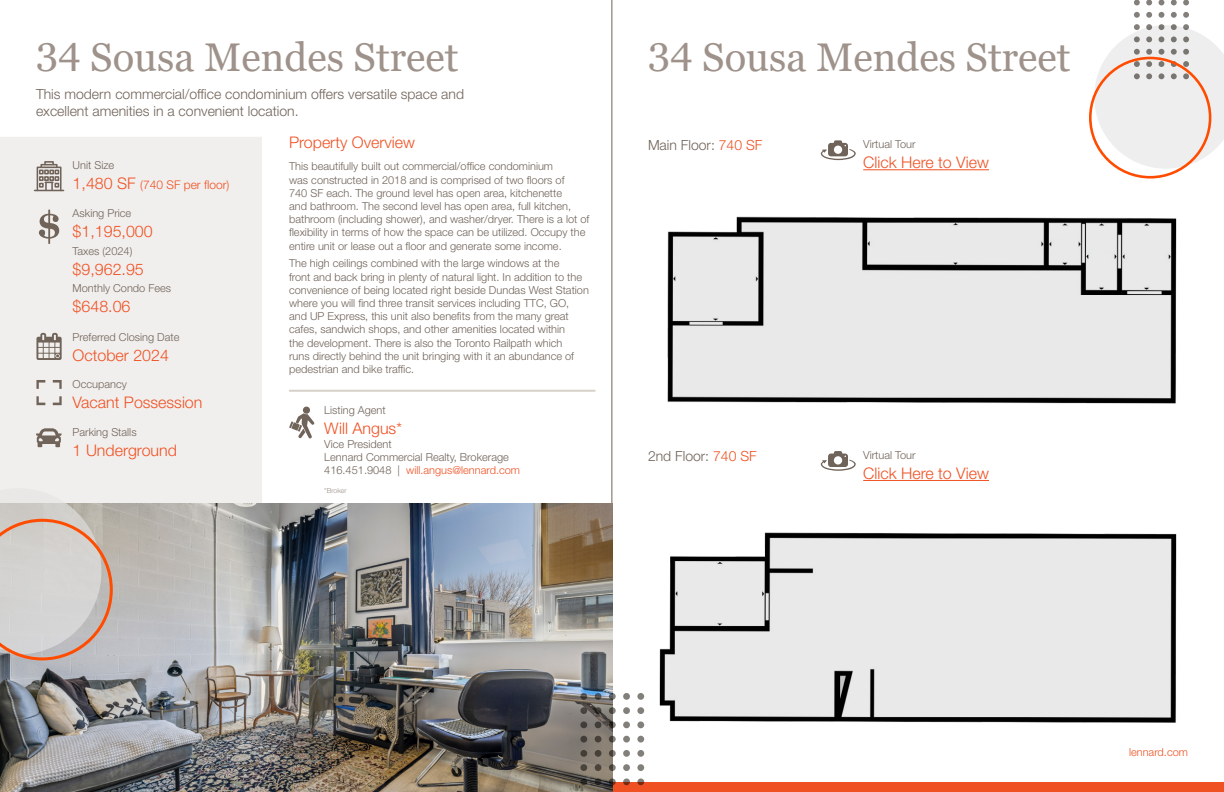
<style>
.page{position:relative;width:1224px;height:792px;background:#fff}
.page>*{position:absolute;margin:0;border:0;box-sizing:border-box;transform-origin:0 0}
.t1{font:40px "Georgia";color:#9e928a}
.t2{font:300 16px "Helvetica Neue LT Std";color:#f05123}
.t3{font:300 14px/16.8px "Helvetica Neue LT Std";color:#706359}
.t4{font:300 12px "Helvetica Neue LT Std";color:#f05123}
.t5{font:300 11px/13.2px "Helvetica Neue LT Std";color:#706359}
.t6{font:300 11px "Helvetica Neue LT Std";color:#f05123}
.t7{font:300 7px "Helvetica Neue LT Std";color:#9e928a}
.s1{font-size:16px}
.s2{color:#f05123}
</style>
<div class="page">
<div style="left:603px;top:782px;width:621px;height:10px;background:#f05123"></div>
<div style="left:0;top:137px;width:262px;height:366px;background:#f1efed"></div>
<hr style="left:612px;top:0;width:1px;height:792px;background:#706359">
<img style="left:0;top:503px;width:612px;height:289px">
<svg style="left:289px;top:407px;width:25px;height:31px"></svg>
<hr style="left:289px;top:390px;width:306px;height:2px;background:#d7d1ca">
<svg style="left:39px;top:210px;width:20px;height:34px"></svg>
<svg style="left:36px;top:333px;width:26px;height:27px"></svg>
<svg style="left:35px;top:170px;width:29px;height:21px"></svg>
<div style="left:37px;top:167px;width:25px;height:24px;border:2px solid #706359"></div>
<div style="left:40px;top:164px;width:18px;height:4px;border:2px solid #706359"></div>
<div style="left:44px;top:161px;width:10px;height:4px;border:2px solid #706359"></div>
<svg style="left:36px;top:380px;width:9px;height:9px"></svg>
<svg style="left:53px;top:380px;width:9px;height:9px"></svg>
<svg style="left:53px;top:396px;width:9px;height:9px"></svg>
<svg style="left:36px;top:396px;width:9px;height:9px"></svg>
<svg style="left:36px;top:428px;width:26px;height:19px"></svg>
<svg style="left:821px;top:140px;width:35px;height:20px"></svg>
<svg style="left:821px;top:451px;width:35px;height:20px"></svg>
<svg style="left:637px;top:693px;width:7px;height:7px"></svg>
<div style="left:623px;top:693px;width:7px;height:7px;background:#837f7b;border-radius:50%"></div>
<svg style="left:609px;top:693px;width:7px;height:7px"></svg>
<svg style="left:595px;top:693px;width:6px;height:7px"></svg>
<svg style="left:580px;top:693px;width:7px;height:7px"></svg>
<div style="left:637px;top:707px;width:7px;height:7px;background:#837f7b;border-radius:50%"></div>
<div style="left:623px;top:707px;width:7px;height:7px;background:#837f7b;border-radius:50%"></div>
<svg style="left:609px;top:707px;width:7px;height:7px"></svg>
<svg style="left:595px;top:707px;width:6px;height:7px"></svg>
<div style="left:580px;top:707px;width:7px;height:7px;background:#494540;border-radius:50%"></div>
<div style="left:637px;top:721px;width:7px;height:7px;background:#837f7b;border-radius:50%"></div>
<svg style="left:623px;top:721px;width:7px;height:7px"></svg>
<svg style="left:609px;top:721px;width:7px;height:7px"></svg>
<div style="left:595px;top:721px;width:6px;height:7px;background:#413d38;border-radius:50%"></div>
<div style="left:580px;top:721px;width:7px;height:7px;background:#413d39;border-radius:50%"></div>
<div style="left:637px;top:736px;width:7px;height:7px;background:#837f7b;border-radius:50%"></div>
<svg style="left:623px;top:736px;width:7px;height:7px"></svg>
<svg style="left:609px;top:736px;width:7px;height:7px"></svg>
<div style="left:595px;top:736px;width:6px;height:7px;background:#474039;border-radius:50%"></div>
<div style="left:580px;top:736px;width:7px;height:7px;background:#413c37;border-radius:50%"></div>
<div style="left:637px;top:750px;width:7px;height:7px;background:#837f7b;border-radius:50%"></div>
<div style="left:623px;top:750px;width:7px;height:7px;background:#837f7b;border-radius:50%"></div>
<svg style="left:609px;top:750px;width:7px;height:7px"></svg>
<div style="left:595px;top:750px;width:6px;height:7px;background:#484139;border-radius:50%"></div>
<div style="left:580px;top:750px;width:7px;height:7px;background:#433d37;border-radius:50%"></div>
<div style="left:637px;top:764px;width:7px;height:7px;background:#837f7b;border-radius:50%"></div>
<div style="left:623px;top:764px;width:7px;height:7px;background:#837f7b;border-radius:50%"></div>
<svg style="left:609px;top:764px;width:7px;height:7px"></svg>
<div style="left:595px;top:764px;width:6px;height:7px;background:#4c443b;border-radius:50%"></div>
<div style="left:580px;top:764px;width:7px;height:7px;background:#49433b;border-radius:50%"></div>
<svg style="left:637px;top:778px;width:7px;height:7px"></svg>
<svg style="left:623px;top:778px;width:7px;height:7px"></svg>
<svg style="left:609px;top:778px;width:7px;height:7px"></svg>
<svg style="left:595px;top:778px;width:6px;height:7px"></svg>
<svg style="left:580px;top:778px;width:7px;height:7px"></svg>
<svg style="left:0;top:488px;width:113px;height:172px"></svg>
<img style="left:667px;top:160px;width:516px;height:244px">
<svg style="left:672px;top:221px;width:500px;height:177px;fill:#e9e9e9"></svg>
<img style="left:659px;top:480px;width:518px;height:243px">
<svg style="left:663px;top:536px;width:509px;height:183px;fill:#e9e9e9"></svg>
<svg style="left:1094px;top:24px;width:130px;height:145px"></svg>
<svg style="left:1134px;top:12px;width:6px;height:6px"></svg>
<svg style="left:1146px;top:12px;width:6px;height:6px"></svg>
<svg style="left:1159px;top:12px;width:5px;height:6px"></svg>
<svg style="left:1171px;top:12px;width:6px;height:6px"></svg>
<svg style="left:1183px;top:12px;width:6px;height:6px"></svg>
<svg style="left:1134px;top:0;width:6px;height:5px"></svg>
<svg style="left:1146px;top:0;width:6px;height:5px"></svg>
<svg style="left:1159px;top:0;width:5px;height:5px"></svg>
<svg style="left:1171px;top:0;width:6px;height:5px"></svg>
<svg style="left:1183px;top:0;width:6px;height:5px"></svg>
<div style="left:1089px;top:57px;width:122px;height:122px;border:3px solid #ff4c00;border-radius:50%"></div>
<h1 class="t1" style="left:36px;top:33px;width:424px">34 Sousa Mendes Street</h1>
<p class="t3" style="left:36px;top:86px;width:430px">This modern commercial/office condominium offers versatile space and excellent amenities in a convenient location.</p>
<p class="t5" style="left:73px;top:158px;width:43px">Unit Size</p>
<p class="t4" style="left:73px;top:177px;width:158px"><span class="s1">1,480 SF</span> (740 SF per floor)</p>
<p class="t5" style="left:73px;top:207px;width:60px">Asking Price</p>
<h2 class="t2" style="left:73px;top:222px;width:82px">$1,195,000</h2>
<p class="t5" style="left:73px;top:244px;width:61px">Taxes (2024)</p>
<h2 class="t2" style="left:73px;top:260px;width:73px">$9,962.95</h2>
<p class="t5" style="left:73px;top:282px;width:100px">Monthly Condo Fees</p>
<h2 class="t2" style="left:73px;top:297px;width:59px">$648.06</h2>
<p class="t5" style="left:73px;top:330px;width:108px">Preferred Closing Date</p>
<h2 class="t2" style="left:73px;top:345px;width:98px">October 2024</h2>
<h2 class="t2" style="left:289px;top:133px;width:127px">Property Overview</h2>
<p class="t5" style="left:289px;top:160px;width:302px">This beautifully built out commercial/office condominium<br>was constructed in 2018 and is comprised of two floors of<br>740 SF each. The ground level has open area, kitchenette<br>and bathroom. The second level has open area, full kitchen, bathroom (including shower), and washer/dryer. There is a lot of flexibility in terms of how the space can be utilized. Occupy the entire unit or lease out a floor and generate some income.</p>
<p class="t5" style="left:289px;top:257px;width:301px">The high ceilings combined with the large windows at the<br>front and back bring in plenty of natural light. In addition to the convenience of being located right beside Dundas West Station where you will find three transit services including TTC, GO, and UP Express, this unit also benefits from the many great cafes, sandwich shops, and other amenities located within<br>the development. There is also the Toronto Railpath which<br>runs directly behind the unit bringing with it an abundance of pedestrian and bike traffic.</p>
<h1 class="t1" style="left:648px;top:33px;width:424px">34 Sousa Mendes Street</h1>
<p class="t3" style="left:648px;top:137px;width:116px">Main Floor: <span class="s2">740 SF</span></p>
<p class="t5" style="left:863px;top:137px;width:54px">Virtual Tour</p>
<h2 class="t2" style="left:863px;top:153px;width:127px">Click Here to View</h2>
<p class="t5" style="left:73px;top:377px;width:56px">Occupancy</p>
<h2 class="t2" style="left:73px;top:392px;width:131px">Vacant Possession</h2>
<p class="t5" style="left:324px;top:404px;width:63px">Listing Agent</p>
<h2 class="t2" style="left:324px;top:419px;width:79px">Will Angus*</h2>
<p class="t5" style="left:324px;top:437px;width:197px">Vice President<br>Lennard Commercial Realty, Brokerage<br>416.451.9048 | <span class="s2">will.angus@lennard.com</span></p>
<p class="t7" style="left:324px;top:486px;width:24px">*Broker</p>
<p class="t5" style="left:73px;top:425px;width:65px">Parking Stalls</p>
<h2 class="t2" style="left:73px;top:441px;width:106px">1 Underground</h2>
<p class="t3" style="left:648px;top:447px;width:110px">2nd Floor: <span class="s2">740 SF</span></p>
<p class="t5" style="left:863px;top:448px;width:54px">Virtual Tour</p>
<h2 class="t2" style="left:863px;top:463px;width:127px">Click Here to View</h2>
<p class="t6" style="left:1129px;top:745px;width:60px">lennard.com</p>
</div>
